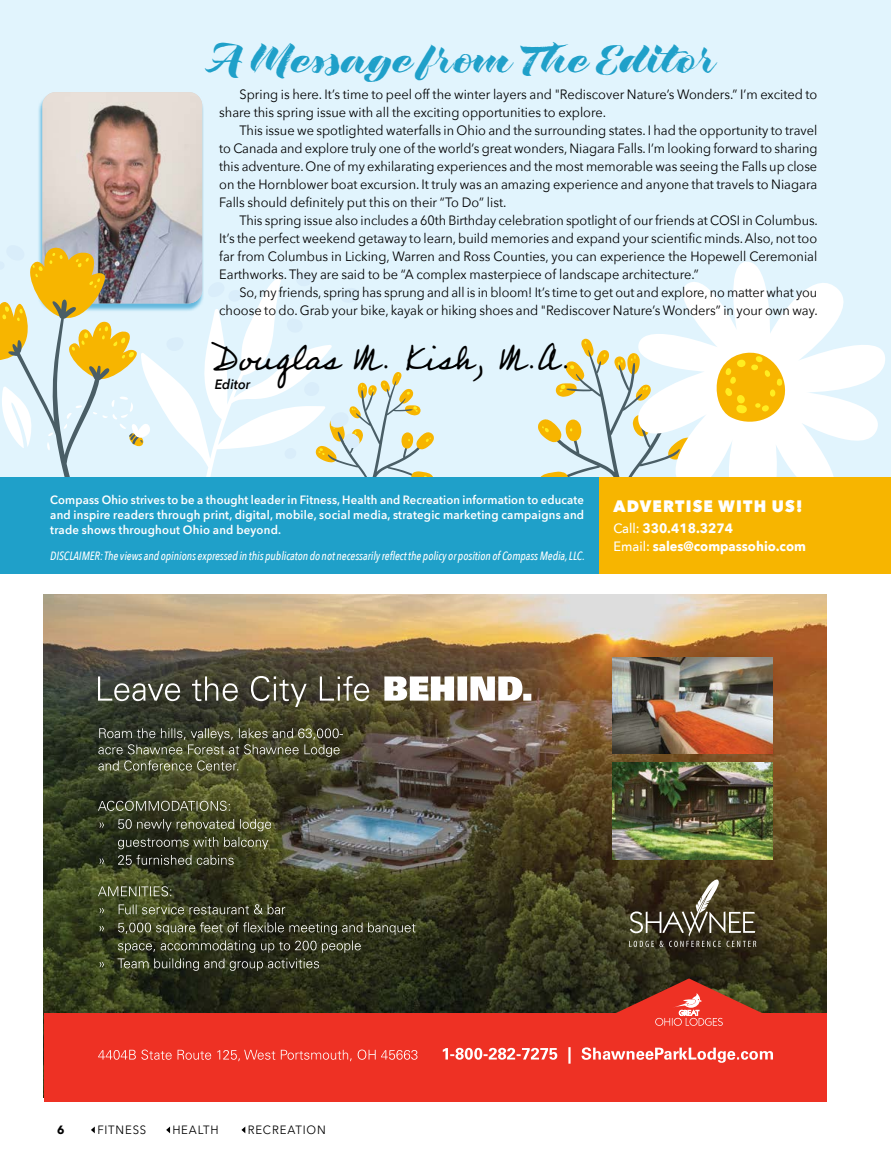
<style>
.page{position:relative;width:891px;height:1161px;background:#fff}
.page>*{position:absolute;margin:0;border:0;box-sizing:border-box;transform-origin:0 0}
.t1{font:43.35px "Professor";color:#000;scale:.95 1}
.t2{font:40.5px "Rough Love";color:#1fa0c9;scale:.95 1}
.t3{font:800 16.5px "Avenir Next";letter-spacing:.07em;color:#fff;scale:.95 1}
.t4{font:13.5px/18px "Avenir Next";color:#000;scale:.95 1}
.t5{font:13.5px/18px "Avenir Next";color:#000;text-align:justify;scale:.94 1}
.t6{font:700 13.5px/18px "Avenir Next";color:#fff;scale:.95 1}
.t7{font:italic 600 13.5px "Avenir Next";color:#000;scale:.95 1}
.t8{font:600 12px/15px "Avenir Next";letter-spacing:.02em;color:#fff;text-align:justify;scale:.94 1}
.t9{font:italic 500 12px "Avenir Next Condensed";color:#fff;scale:.94 1}
.t10{font:12px "Avenir Next";letter-spacing:.07em;color:#000;scale:.95 1}
.t11{font:700 12px "Avenir Next";color:#000;scale:.95 1}
.s1{font-weight:500}
</style>
<div class="page">
<div style="left:0;top:0;width:891px;height:477px;background:#e1f4fd"></div>
<div style="left:38px;top:94px;width:166px;height:218px;background:#3aa5d4;opacity:.75"></div>
<img style="left:42px;top:92px;width:160px;height:153px">
<svg style="left:538px;top:339px;width:93px;height:138px"></svg>
<svg style="left:631px;top:262px;width:254px;height:215px;fill:#fff"></svg>
<svg style="left:709px;top:350px;width:81px;height:77px;background:#fad667"></svg>
<svg style="left:0;top:245px;width:434px;height:232px"></svg>
<div style="left:0;top:477px;width:638px;height:97px;background:#1fa0c9"></div>
<div style="left:599px;top:477px;width:292px;height:97px;background:#f7b500"></div>
<svg style="left:166px;top:1127px;width:4px;height:6px"></svg>
<svg style="left:241px;top:1127px;width:4px;height:6px"></svg>
<svg style="left:91px;top:1127px;width:4px;height:6px"></svg>
<img style="left:44px;top:594px;width:783px;height:419px">
<div style="left:44px;top:1013px;width:783px;height:89px;background:#ee3124"></div>
<svg style="left:99px;top:922px;width:317px;height:49px;background:#41452f"></svg>
<svg style="left:99px;top:904px;width:186px;height:10px;background:#5a5f44"></svg>
<svg style="left:98px;top:886px;width:73px;height:10px"></svg>
<svg style="left:99px;top:855px;width:135px;height:10px"></svg>
<svg style="left:118px;top:837px;width:150px;height:12px;background:#525640"></svg>
<svg style="left:99px;top:819px;width:172px;height:12px;background:#585c42"></svg>
<svg style="left:98px;top:801px;width:132px;height:10px"></svg>
<svg style="left:98px;top:676px;width:433px;height:31px"></svg>
<svg style="left:98px;top:728px;width:245px;height:43px;background:#565940"></svg>
<svg style="left:98px;top:978px;width:675px;height:86px"></svg>
<img style="left:613px;top:658px;width:160px;height:96px">
<img style="left:613px;top:763px;width:160px;height:96px">
<svg style="left:629px;top:879px;width:127px;height:68px;background:#534c38"></svg>
<h2 class="t2" style="left:210px;top:33px;width:535px">A Message from The Editor</h2>
<p class="t4" style="left:219px;top:85px;width:631px;text-indent:20px">Spring is here. It’s time to peel off the winter layers and "Rediscover Nature’s Wonders.” I’m excited to share this spring issue with all the exciting opportunities to explore.</p>
<p class="t4" style="left:219px;top:121px;width:631px;text-align:justify;text-indent:20px">This issue we spotlighted waterfalls in Ohio and the surrounding states. I had the opportunity to travel to Canada and explore truly one of the world’s great wonders, Niagara Falls. I’m looking forward to sharing this adventure. One of my exhilarating experiences and the most memorable was seeing the Falls up close on the Hornblower boat excursion. It truly was an amazing experience and anyone that travels to Niagara Falls should definitely put this on their “To Do” list.</p>
<p class="t5" style="left:219px;top:211px;width:638px;text-indent:20px">This spring issue also includes a 60th Birthday celebration spotlight of our friends at COSI in Columbus.<br>It’s the perfect weekend getaway to learn, build memories and expand your scientific minds. Also, not too far from Columbus in Licking, Warren and Ross Counties, you can experience the Hopewell Ceremonial Earthworks. They are said to be “A complex masterpiece of landscape architecture.”</p>
<p class="t5" style="left:219px;top:283px;width:638px;text-align:right">So, my friends, spring has sprung and all is in bloom! It’s time to get out and explore, no matter what you choose to do. Grab your bike, kayak or hiking shoes and "Rediscover Nature’s Wonders” in your own way.</p>
<h1 class="t1" style="left:213px;top:329px;width:379px">Douglas M. Kish, M.A.</h1>
<p class="t7" style="left:215px;top:372px;width:39px">Editor</p>
<p class="t8" style="left:50px;top:492px;width:569px">Compass Ohio strives to be a thought leader in Fitness, Health and Recreation information to educate and inspire readers through print, digital, mobile, social media, strategic marketing campaigns and trade shows throughout Ohio and beyond.</p>
<p class="t9" style="left:50px;top:548px;width:570px">DISCLAIMER: The views and opinions expressed in this publicaton do not necessarily reflect the policy or position of Compass Media, LLC.</p>
<p class="t3" style="left:613px;top:496px;width:201px">ADVERTISE WITH US!</p>
<p class="t6" style="left:613px;top:520px;width:204px"><span class="s1">Call:</span> 330.418.3274<br><span class="s1">Email:</span> sales@compassohio.com</p>
<p class="t11" style="left:57px;top:1119px;width:9px">6</p>
<p class="t10" style="left:97px;top:1120px;width:53px">FITNESS</p>
<p class="t10" style="left:173px;top:1120px;width:50px">HEALTH</p>
<p class="t10" style="left:248px;top:1120px;width:84px">RECREATION</p>
</div>
